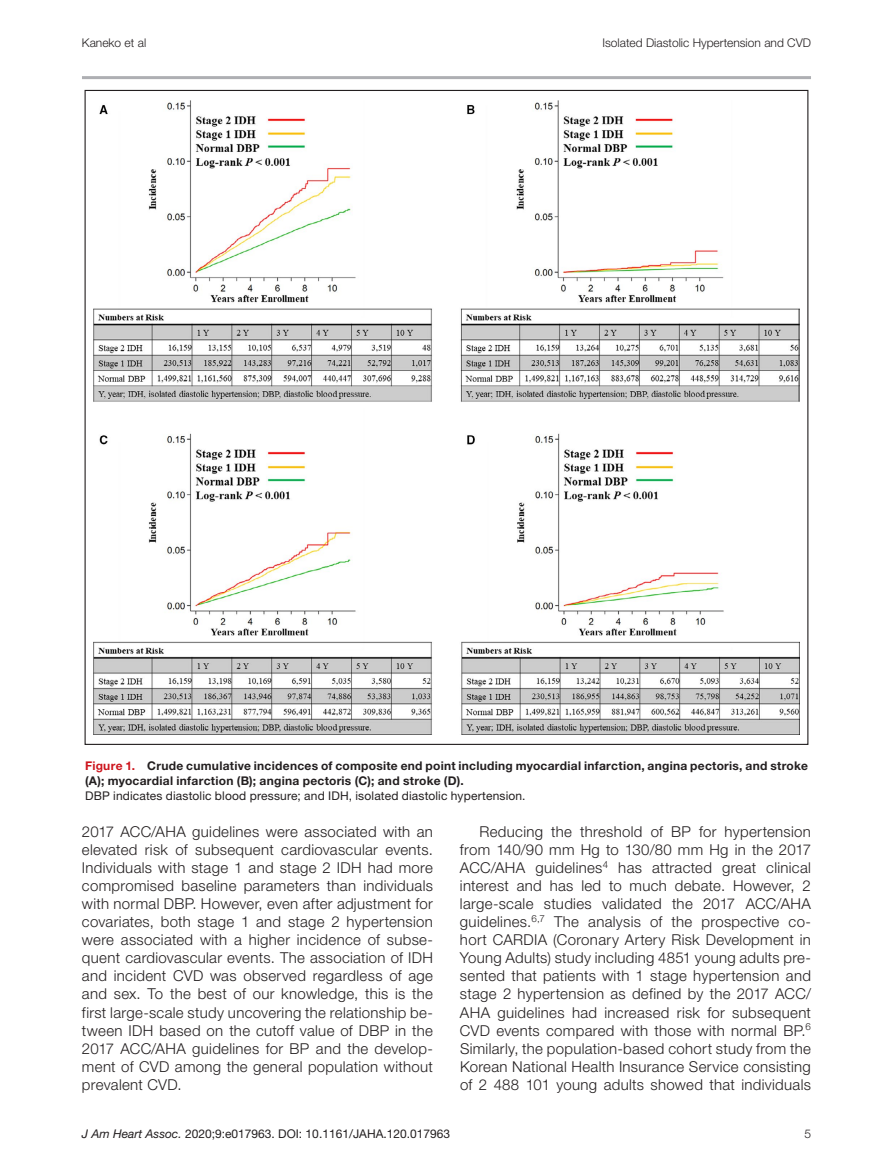
<style>
.page{position:relative;width:893px;height:1174px;background:#fff}
.page>*{position:absolute;margin:0;border:0;box-sizing:border-box;transform-origin:0 0}
.t1{font:300 15px/18px "Helvetica Neue LT Std";letter-spacing:.02em;color:#231f20;text-align:justify}
.t2{font:700 12px/15px "Helvetica Neue LT Std";letter-spacing:.025em;color:#231f20}
.t3{font:12px "Helvetica Neue LT Std";letter-spacing:.01em;color:#231f20}
.t4{font:300 12px "Helvetica Neue LT Std";color:#231f20}
.s1{color:#cd151d}
.s2{font-style:italic}
</style>
<div class="page">
<img style="left:94px;top:100px;width:705px;height:634px">
<hr style="left:82px;top:76px;width:729px;height:3px;background:#aeafb3">
<p class="t4" style="left:82px;top:35px;width:66px">Kaneko et al</p>
<p class="t4" style="left:602px;top:35px;width:210px">Isolated Diastolic Hypertension and CVD</p>
<p class="t2" style="left:85px;top:758px;width:724px"><span class="s1">Figure 1.</span> Crude cumulative incidences of composite end point including myocardial infarction, angina pectoris, and stroke (A); myocardial infarction (B); angina pectoris (C); and stroke (D).</p>
<p class="t3" style="left:85px;top:788px;width:442px">DBP indicates diastolic blood pressure; and IDH, isolated diastolic hypertension.</p>
<p class="t1" style="left:82px;top:822px;width:353px">2017 ACC/AHA guidelines were associated with an elevated risk of subsequent cardiovascular events.<br>Individuals with stage 1 and stage 2 IDH had more compromised baseline parameters than individuals with normal DBP. However, even after adjustment for covariates, both stage 1 and stage 2 hypertension were associated with a higher incidence of subse&shy;quent cardiovascular events. The association of IDH and incident CVD was observed regardless of age and sex. To the best of our knowledge, this is the first large-scale study uncovering the relationship be&shy;tween IDH based on the cutoff value of DBP in the 2017 ACC/AHA guidelines for BP and the develop&shy;ment of CVD among the general population without prevalent CVD.</p>
<p class="t1" style="left:460px;top:822px;width:353px;text-indent:20px">Reducing the threshold of BP for hypertension from 140/90 mm Hg to 130/80 mm Hg in the 2017<br>ACC/AHA guidelines<sup>4</sup> has attracted great clinical interest and has led to much debate. However, 2 large-scale studies validated the 2017 ACC/AHA guidelines.<sup>6,7</sup> The analysis of the prospective co&shy;hort CARDIA (Coronary Artery Risk Development in Young Adults) study including 4851 young adults pre&shy;sented that patients with 1 stage hypertension and stage 2 hypertension as defined by the 2017 ACC/ AHA guidelines had increased risk for subsequent CVD events compared with those with normal BP.<sup>6<br></sup>Similarly, the population-based cohort study from the Korean National Health Insurance Service consisting of 2 488 101 young adults showed that individuals</p>
<p class="t3" style="left:82px;top:1126px;width:370px"><span class="s2">J Am Heart Assoc.</span> 2020;9:e017963. DOI: 10.1161/JAHA.120.017963</p>
<p class="t4" style="left:804px;top:1126px;width:8px">5</p>
</div>
